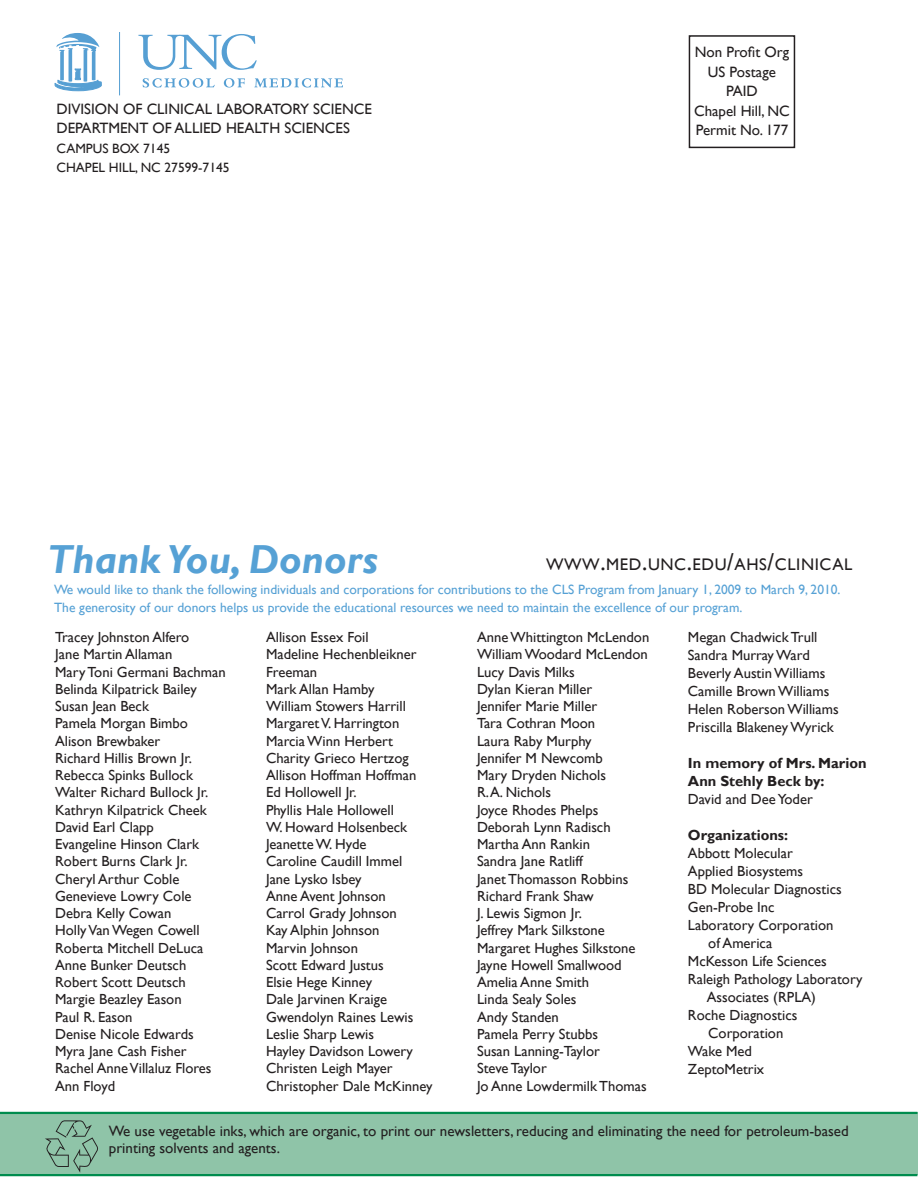
<style>
.page{position:relative;width:918px;height:1188px;background:#fff}
.page>*{position:absolute;margin:0;border:0;box-sizing:border-box;transform-origin:0 0}
.t1{font:italic 700 40.5px "Gill Sans";color:#56a1d5}
.t2{font:16.8px "Gill Sans";letter-spacing:.035em;color:#231f20}
.t3{font:15px/19.5px "Gill Sans";color:#231f20}
.t4{font:14.7px/17.2px "Gill Sans";color:#231f20}
.t5{font:700 14.7px/18px "Gill Sans";color:#231f20}
.t6{font:13.5px/18px "Gill Sans";color:#56a1d5}
.t7{font:13.5px/19.5px "Gill Sans";color:#231f20}
.s1{font-size:24px}
</style>
<div class="page">
<svg style="left:143px;top:78px;width:72px;height:10px"></svg>
<svg style="left:224px;top:78px;width:21px;height:10px"></svg>
<svg style="left:254px;top:78px;width:89px;height:10px"></svg>
<hr style="left:119px;top:33px;width:1px;height:62px;background:#569fd3">
<svg style="left:55px;top:33px;width:47px;height:58px"></svg>
<svg style="left:138px;top:34px;width:119px;height:36px"></svg>
<div style="left:689px;top:35px;width:106px;height:113px;border:2px solid #231f20"></div>
<div style="left:0;top:1112px;width:917px;height:63px;background:#8fc4a8"></div>
<svg style="left:45px;top:1120px;width:53px;height:53px"></svg>
<hr style="left:0;top:1112px;width:917px;height:2px;background:#008c4e">
<hr style="left:0;top:1174px;width:917px;height:2px;background:#008c4e">
<p class="t3" style="left:56px;top:99px;width:317px">DIVISION OF CLINICAL LABORATORY SCIENCE<br>DEPARTMENT OF ALLIED HEALTH SCIENCES</p>
<p class="t7" style="left:56px;top:138px;width:175px">CAMPUS BOX 7145<br>CHAPEL HILL, NC 27599-7145</p>
<p class="t3" style="left:694px;top:42px;width:97px;text-align:center">Non Profit Org<br>US Postage<br>PAID<br>Chapel Hill, NC<br>Permit No. 177</p>
<h1 class="t1" style="left:47px;top:535px;width:332px">Thank You, Donors</h1>
<p class="t2" style="left:546px;top:555px;width:308px">WWW<span class="s1">.</span>MED<span class="s1">.</span>UNC<span class="s1">.</span>EDU<span class="s1">/</span>AHS<span class="s1">/</span>CLINICAL</p>
<p class="t6" style="left:54px;top:580px;width:788px">We would like to thank the following individuals and corporations for contributions to the CLS Program from January 1, 2009 to March 9, 2010.<br>The generosity of our donors helps us provide the educational resources we need to maintain the excellence of our program.</p>
<p class="t4" style="left:55px;top:628px;width:172px">Tracey Johnston Alfero<br>Jane Martin Allaman<br>Mary Toni Germani Bachman<br>Belinda Kilpatrick Bailey<br>Susan Jean Beck<br>Pamela Morgan Bimbo<br>Alison Brewbaker<br>Richard Hillis Brown Jr.<br>Rebecca Spinks Bullock<br>Walter Richard Bullock Jr.<br>Kathryn Kilpatrick Cheek<br>David Earl Clapp<br>Evangeline Hinson Clark<br>Robert Burns Clark Jr.<br>Cheryl Arthur Coble<br>Genevieve Lowry Cole<br>Debra Kelly Cowan<br>Holly Van Wegen Cowell<br>Roberta Mitchell DeLuca<br>Anne Bunker Deutsch<br>Robert Scott Deutsch<br>Margie Beazley Eason<br>Paul R. Eason<br>Denise Nicole Edwards<br>Myra Jane Cash Fisher<br>Rachel Anne Villaluz Flores<br>Ann Floyd</p>
<p class="t4" style="left:266px;top:628px;width:168px">Allison Essex Foil<br>Madeline Hechenbleikner<br>Freeman<br>Mark Allan Hamby<br>William Stowers Harrill<br>Margaret V. Harrington<br>Marcia Winn Herbert<br>Charity Grieco Hertzog<br>Allison Hoffman Hoffman<br>Ed Hollowell Jr.<br>Phyllis Hale Hollowell<br>W. Howard Holsenbeck<br>Jeanette W. Hyde<br>Caroline Caudill Immel<br>Jane Lysko Isbey<br>Anne Avent Johnson<br>Carrol Grady Johnson<br>Kay Alphin Johnson<br>Marvin Johnson<br>Scott Edward Justus<br>Elsie Hege Kinney<br>Dale Jarvinen Kraige<br>Gwendolyn Raines Lewis<br>Leslie Sharp Lewis<br>Hayley Davidson Lowery<br>Christen Leigh Mayer<br>Christopher Dale McKinney</p>
<p class="t4" style="left:477px;top:628px;width:174px">Anne Whittington McLendon<br>William Woodard McLendon<br>Lucy Davis Milks<br>Dylan Kieran Miller<br>Jennifer Marie Miller<br>Tara Cothran Moon<br>Laura Raby Murphy<br>Jennifer M Newcomb<br>Mary Dryden Nichols<br>R. A. Nichols<br>Joyce Rhodes Phelps<br>Deborah Lynn Radisch<br>Martha Ann Rankin<br>Sandra Jane Ratliff<br>Janet Thomasson Robbins<br>Richard Frank Shaw<br>J. Lewis Sigmon Jr.<br>Jeffrey Mark Silkstone<br>Margaret Hughes Silkstone<br>Jayne Howell Smallwood<br>Amelia Anne Smith<br>Linda Sealy Soles<br>Andy Standen<br>Pamela Perry Stubbs<br>Susan Lanning-Taylor<br>Steve Taylor<br>Jo Anne Lowdermilk Thomas</p>
<p class="t4" style="left:688px;top:628px;width:152px;line-height:18px">Megan Chadwick Trull<br>Sandra Murray Ward<br>Beverly Austin Williams<br>Camille Brown Williams<br>Helen Roberson Williams<br>Priscilla Blakeney Wyrick</p>
<p class="t5" style="left:688px;top:754px;width:180px">In memory of Mrs. Marion<br>Ann Stehly Beck by:</p>
<p class="t4" style="left:688px;top:790px;width:126px">David and Dee Yoder</p>
<p class="t5" style="left:688px;top:826px;width:102px">Organizations:</p>
<p class="t4" style="left:688px;top:844px;width:106px">Abbott Molecular</p>
<p class="t4" style="left:688px;top:862px;width:117px">Applied Biosystems</p>
<p class="t4" style="left:688px;top:880px;width:155px">BD Molecular Diagnostics</p>
<p class="t4" style="left:688px;top:898px;width:88px">Gen-Probe Inc</p>
<p class="t4" style="left:688px;top:916px;width:147px">Laboratory Corporation</p>
<p class="t4" style="left:708px;top:934px;width:66px">of America</p>
<p class="t4" style="left:688px;top:952px;width:140px">McKesson Life Sciences</p>
<p class="t4" style="left:688px;top:970px;width:176px">Raleigh Pathology Laboratory</p>
<p class="t4" style="left:707px;top:988px;width:111px">Associates (RPLA)</p>
<p class="t4" style="left:688px;top:1006px;width:111px">Roche Diagnostics</p>
<p class="t4" style="left:708px;top:1024px;width:77px">Corporation</p>
<p class="t4" style="left:688px;top:1042px;width:66px">Wake Med</p>
<p class="t4" style="left:688px;top:1060px;width:78px">ZeptoMetrix</p>
<p class="t3" style="left:109px;top:1123px;width:741px;line-height:16.5px">We use vegetable inks, which are organic, to print our newsletters, reducing and eliminating the need for petroleum-based printing solvents and agents.</p>
</div>
